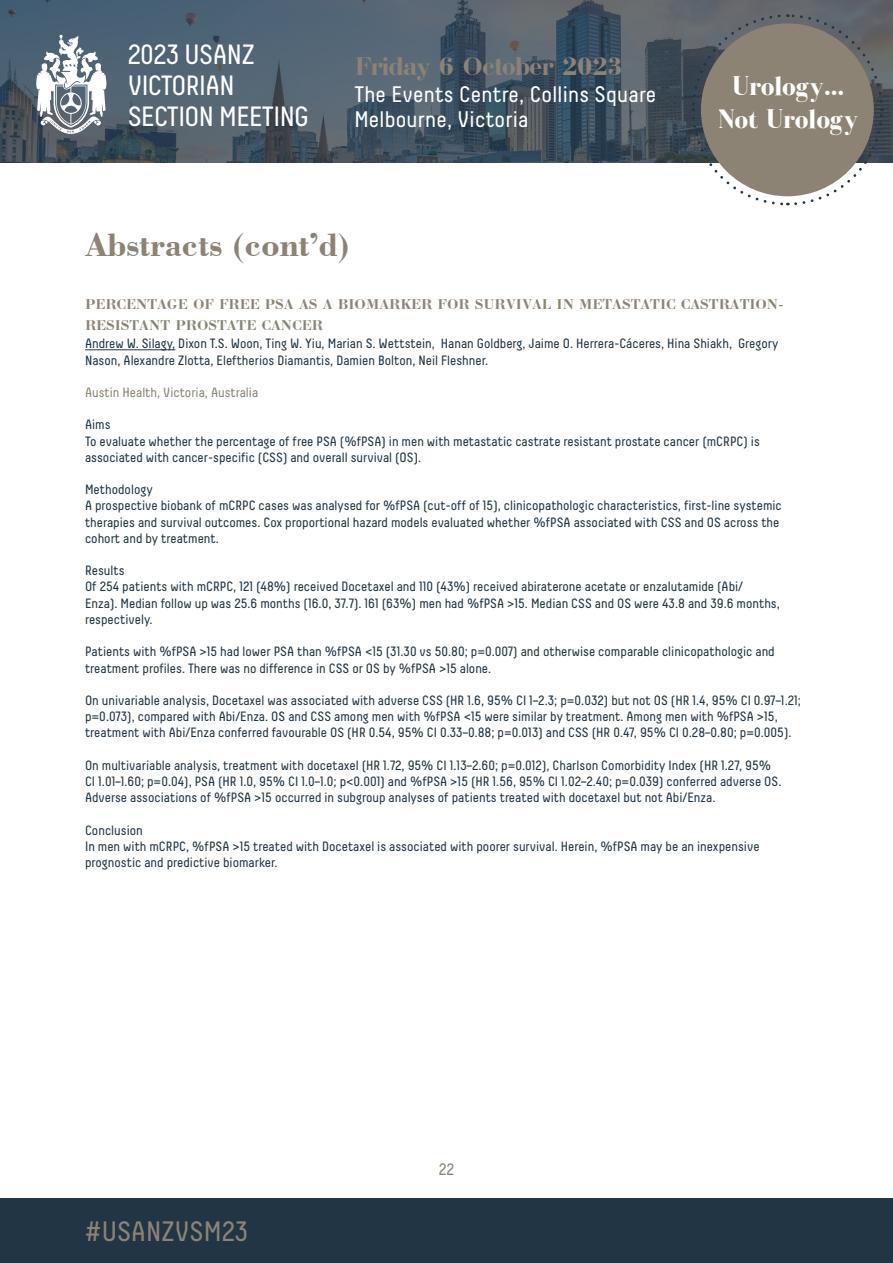
<style>
.page{position:relative;width:893px;height:1263px;background:#fff}
.page>*{position:absolute;margin:0;border:0;box-sizing:border-box;transform-origin:0 0}
.t1{font:700 34.5px "Bodoni BT";letter-spacing:-.01em;color:#8c8374}
.t2{font:28.05px "Decima";color:#8c8374}
.t3{font:27.75px/31px "Decima";letter-spacing:-.02em;color:#fff}
.t4{font:700 27.45px/32.8px "Bodoni FLF";color:#fff;text-align:center}
.t5{font:27px "Bodoni Bold Cyrillic";letter-spacing:-.02em;color:#8c8374}
.t6{font:22.5px/24.3px "Decima";letter-spacing:.01em;color:#fff}
.t7{font:16.5px "Decima";color:#8c8374}
.t8{font:15px/21px "Bodoni Bold Cyrillic";color:#8c8374}
.t9{font:13.5px/16.2px "Decima";color:#213544}
.t10{font:13.5px "Decima";color:#8c8374}
</style>
<div class="page">
<svg style="left:0;top:0;width:893px;height:163px;background:#4a5a68"></svg>
<div style="left:0;top:1198px;width:893px;height:65px;background:#213544"></div>
<svg style="left:690px;top:13px;width:194px;height:193px;background:#8d8982"></svg>
<svg style="left:36px;top:35px;width:71px;height:99px"></svg>
<hr style="left:85px;top:349px;width:90px;height:1px;background:#213544">
<h3 class="t3" style="left:128px;top:39px;width:183px">2023 USANZ<br>VICTORIAN<br>SECTION MEETING</h3>
<h3 class="t5" style="left:354px;top:53px;width:270px">Friday 6 October 2023</h3>
<h3 class="t6" style="left:354px;top:82px;width:303px">The Events Centre, Collins Square<br>Melbourne, Victoria</h3>
<h1 class="t1" style="left:85px;top:223px;width:266px">Abstracts (cont’d)</h1>
<h3 class="t4" style="left:718px;top:71px;width:141px">Urology…<br>Not Urology</h3>
<p class="t8" style="left:85px;top:294px;width:700px">PERCENTAGE OF FREE PSA AS A BIOMARKER FOR SURVIVAL IN METASTATIC CASTRATION-<br>RESISTANT PROSTATE CANCER</p>
<p class="t9" style="left:85px;top:336px;width:695px">Andrew W. Silagy, Dixon T.S. Woon, Ting W. Yiu, Marian S. Wettstein, Hanan Goldberg, Jaime O. Herrera-Cáceres, Hina Shiakh, Gregory<br>Nason, Alexandre Zlotta, Eleftherios Diamantis, Damien Bolton, Neil Fleshner.</p>
<p class="t10" style="left:85px;top:385px;width:175px">Austin Health, Victoria, Australia</p>
<p class="t9" style="left:85px;top:417px;width:676px">Aims<br>To evaluate whether the percentage of free PSA (%fPSA) in men with metastatic castrate resistant prostate cancer (mCRPC) is associated with cancer-specific (CSS) and overall survival (OS).</p>
<p class="t9" style="left:85px;top:481px;width:698px">Methodology<br>A prospective biobank of mCRPC cases was analysed for %fPSA (cut-off of 15), clinicopathologic characteristics, first-line systemic therapies and survival outcomes. Cox proportional hazard models evaluated whether %fPSA associated with CSS and OS across the cohort and by treatment.</p>
<p class="t9" style="left:85px;top:562px;width:696px">Results<br>Of 254 patients with mCRPC, 121 (48%) received Docetaxel and 110 (43%) received abiraterone acetate or enzalutamide (Abi/<br>Enza). Median follow up was 25.6 months (16.0, 37.7). 161 (63%) men had %fPSA &gt;15. Median CSS and OS were 43.8 and 39.6 months, respectively.</p>
<p class="t9" style="left:85px;top:643px;width:691px">Patients with %fPSA &gt;15 had lower PSA than %fPSA &lt;15 (31.30 vs 50.80; p=0.007) and otherwise comparable clinicopathologic and treatment profiles. There was no difference in CSS or OS by %fPSA &gt;15 alone.</p>
<p class="t9" style="left:85px;top:692px;width:717px">On univariable analysis, Docetaxel was associated with adverse CSS (HR 1.6, 95% CI 1–2.3; p=0.032) but not OS (HR 1.4, 95% CI 0.97–1.21; p=0.073), compared with Abi/Enza. OS and CSS among men with %fPSA &lt;15 were similar by treatment. Among men with %fPSA &gt;15, treatment with Abi/Enza conferred favourable OS (HR 0.54, 95% CI 0.33–0.88; p=0.013) and CSS (HR 0.47, 95% CI 0.28–0.80; p=0.005).</p>
<p class="t9" style="left:85px;top:757px;width:698px">On multivariable analysis, treatment with docetaxel (HR 1.72, 95% CI 1.13–2.60; p=0.012), Charlson Comorbidity Index (HR 1.27, 95%<br>CI 1.01–1.60; p=0.04), PSA (HR 1.0, 95% CI 1.0–1.0; p&lt;0.001) and %fPSA &gt;15 (HR 1.56, 95% CI 1.02–2.40; p=0.039) conferred adverse OS.<br>Adverse associations of %fPSA &gt;15 occurred in subgroup analyses of patients treated with docetaxel but not Abi/Enza.</p>
<p class="t9" style="left:85px;top:822px;width:676px">Conclusion<br>In men with mCRPC, %fPSA &gt;15 treated with Docetaxel is associated with poorer survival. Herein, %fPSA may be an inexpensive prognostic and predictive biomarker.</p>
<h2 class="t2" style="left:84px;top:1216px;width:165px">#USANZVSM23</h2>
<p class="t7" style="left:439px;top:1159px;width:17px">22</p>
</div>
